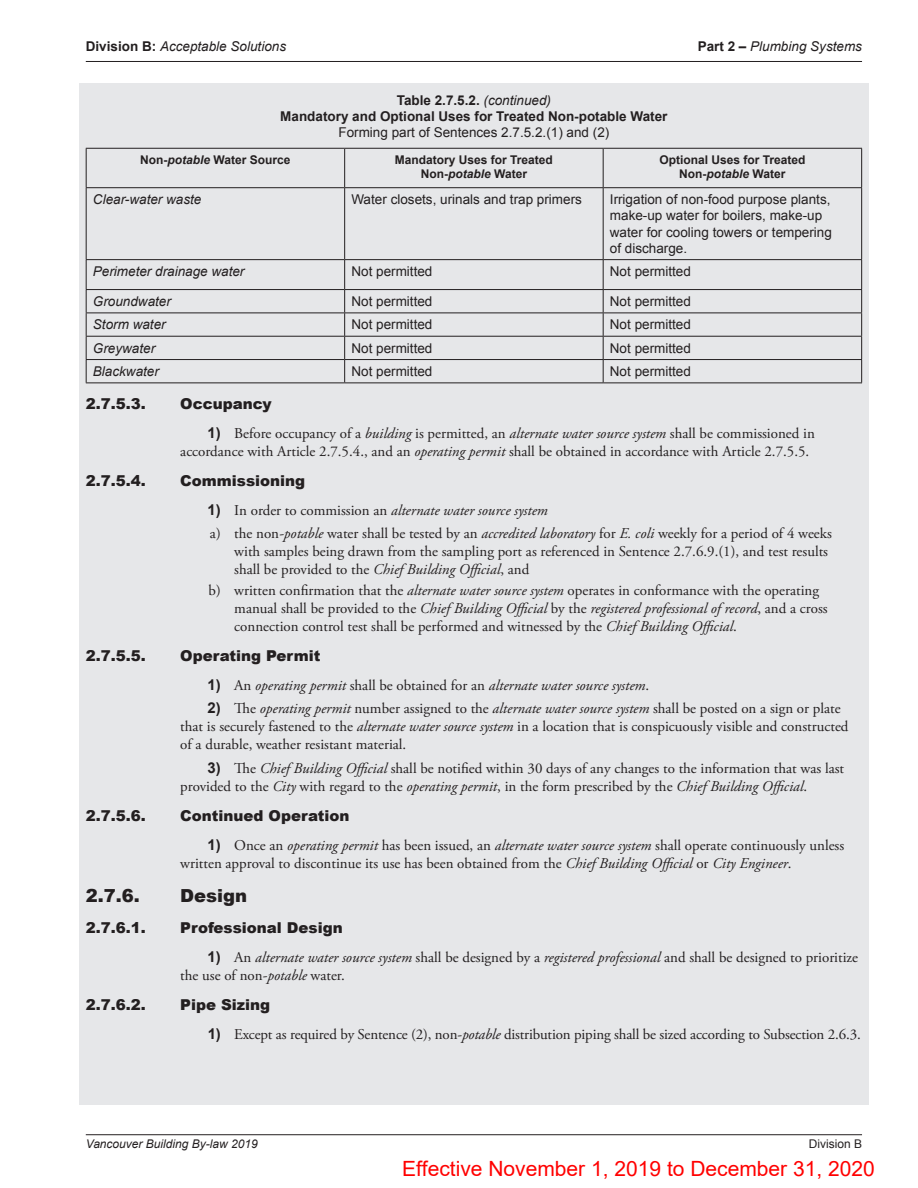
<style>
.page{position:relative;width:918px;height:1188px;background:#fff}
.page>*{position:absolute;margin:0;border:0;box-sizing:border-box;transform-origin:0 0}
.t1{font:21px "Arial";color:#f00}
.t2{font:900 18px "Arial";color:#231f20}
.t3{font:15px/18px "Adobe Garamond Pro";color:#231f20}
.t4{font:900 15px "Arial";color:#231f20}
.t5{font:italic 15px "Adobe Garamond Pro";color:#231f20}
.t6{font:13.5px/16.2px "Arial";color:#231f20}
.t7{font:italic 13.5px "Arial";color:#231f20}
.t8{font:700 13.5px/16.2px "Arial";color:#231f20;text-align:center}
.t9{font:700 12px/14.4px "Arial";color:#231f20;text-align:center}
.t10{font:italic 12px "Arial";color:#231f20}
.t11{font:12px "Arial";color:#231f20}
.s1{font-weight:700;font-style:normal}
.s2{font-weight:400;font-style:italic}
.s3{font-style:italic}
.s4{font-family:"Arial";font-weight:700}
.s5{font-family:"Arial";font-weight:700;font-style:normal}
.s6{font-style:normal}
</style>
<div class="page">
<hr style="left:86px;top:61px;width:776px;height:1px;background:#231f20">
<hr style="left:86px;top:1134px;width:776px;height:1px;background:#231f20">
<div style="left:79px;top:83px;width:790px;height:1022px;background:#e6e7e9"></div>
<hr style="left:86px;top:149px;width:1px;height:38px;background:#231f20">
<hr style="left:344px;top:149px;width:1px;height:38px;background:#231f20">
<hr style="left:603px;top:149px;width:1px;height:38px;background:#231f20">
<hr style="left:861px;top:149px;width:1px;height:38px;background:#231f20">
<hr style="left:86px;top:187px;width:259px;height:1px;background:#231f20">
<hr style="left:86px;top:188px;width:1px;height:71px;background:#231f20">
<hr style="left:345px;top:187px;width:258px;height:1px;background:#231f20">
<hr style="left:344px;top:188px;width:1px;height:71px;background:#231f20">
<hr style="left:603px;top:187px;width:259px;height:1px;background:#231f20">
<hr style="left:603px;top:188px;width:1px;height:71px;background:#231f20">
<hr style="left:861px;top:188px;width:1px;height:71px;background:#231f20">
<hr style="left:86px;top:259px;width:259px;height:1px;background:#231f20">
<hr style="left:345px;top:259px;width:258px;height:1px;background:#231f20">
<hr style="left:603px;top:259px;width:259px;height:1px;background:#231f20">
<hr style="left:86px;top:289px;width:259px;height:1px;background:#231f20">
<hr style="left:345px;top:289px;width:258px;height:1px;background:#231f20">
<hr style="left:603px;top:289px;width:259px;height:1px;background:#231f20">
<hr style="left:86px;top:313px;width:259px;height:1px;background:#231f20">
<hr style="left:345px;top:313px;width:258px;height:1px;background:#231f20">
<hr style="left:603px;top:313px;width:259px;height:1px;background:#231f20">
<hr style="left:86px;top:336px;width:259px;height:1px;background:#231f20">
<hr style="left:345px;top:336px;width:258px;height:1px;background:#231f20">
<hr style="left:603px;top:336px;width:259px;height:1px;background:#231f20">
<hr style="left:86px;top:359px;width:259px;height:1px;background:#231f20">
<svg style="left:86px;top:260px;width:1px;height:123px"></svg>
<hr style="left:345px;top:359px;width:258px;height:1px;background:#231f20">
<svg style="left:344px;top:260px;width:1px;height:123px"></svg>
<hr style="left:603px;top:359px;width:259px;height:1px;background:#231f20">
<svg style="left:603px;top:260px;width:1px;height:123px"></svg>
<svg style="left:861px;top:260px;width:1px;height:123px"></svg>
<hr style="left:86px;top:383px;width:259px;height:1px;background:#231f20">
<hr style="left:345px;top:383px;width:258px;height:1px;background:#231f20">
<hr style="left:603px;top:383px;width:259px;height:1px;background:#231f20">
<hr style="left:86px;top:148px;width:259px;height:1px;background:#231f20">
<hr style="left:345px;top:148px;width:258px;height:1px;background:#231f20">
<hr style="left:603px;top:148px;width:259px;height:1px;background:#231f20">
<p class="t7" style="left:86px;top:38px;width:202px"><span class="s1">Division B:</span> Acceptable Solutions</p>
<p class="t7" style="left:698px;top:38px;width:166px"><span class="s1">Part 2 –</span> Plumbing Systems</p>
<p class="t8" style="left:280px;top:93px;width:389px">Table 2.7.5.2. <span class="s2">(continued)<br></span>Mandatory and Optional Uses for Treated Non-potable Water</p>
<p class="t6" style="left:338px;top:125px;width:272px">Forming part of Sentences 2.7.5.2.(1) and (2)</p>
<p class="t9" style="left:140px;top:153px;width:152px">Non-<span class="s3">potable</span> Water Source</p>
<p class="t9" style="left:395px;top:153px;width:160px">Mandatory Uses for Treated<br>Non-<span class="s3">potable</span> Water</p>
<p class="t9" style="left:659px;top:153px;width:148px">Optional Uses for Treated<br>Non-<span class="s3">potable</span> Water</p>
<p class="t7" style="left:93px;top:191px;width:110px">Clear-water waste</p>
<p class="t6" style="left:351px;top:192px;width:232px">Water closets, urinals and trap primers</p>
<p class="t6" style="left:610px;top:192px;width:224px">Irrigation of non-food purpose plants, make-up water for boilers, make-up water for cooling towers or tempering of discharge.</p>
<p class="t7" style="left:93px;top:263px;width:153px">Perimeter drainage water</p>
<p class="t6" style="left:351px;top:264px;width:83px">Not permitted</p>
<p class="t6" style="left:610px;top:264px;width:83px">Not permitted</p>
<p class="t7" style="left:93px;top:293px;width:80px">Groundwater</p>
<p class="t6" style="left:351px;top:293px;width:83px">Not permitted</p>
<p class="t6" style="left:610px;top:293px;width:83px">Not permitted</p>
<p class="t7" style="left:93px;top:316px;width:74px">Storm water</p>
<p class="t6" style="left:351px;top:317px;width:83px">Not permitted</p>
<p class="t6" style="left:610px;top:317px;width:83px">Not permitted</p>
<p class="t7" style="left:93px;top:339px;width:64px">Greywater</p>
<p class="t6" style="left:351px;top:340px;width:83px">Not permitted</p>
<p class="t6" style="left:610px;top:340px;width:83px">Not permitted</p>
<p class="t7" style="left:93px;top:363px;width:68px">Blackwater</p>
<p class="t6" style="left:351px;top:363px;width:83px">Not permitted</p>
<p class="t6" style="left:610px;top:363px;width:83px">Not permitted</p>
<p class="t4" style="left:86px;top:393px;width:62px">2.7.5.3.</p>
<p class="t4" style="left:180px;top:393px;width:93px">Occupancy</p>
<p class="t3" style="left:180px;top:424px;width:636px;text-indent:27px"><span class="s4">1)</span> Before occupancy of a <span class="s3">building</span> is permitted, an <span class="s3">alternate water source system</span> shall be commissioned in accordance with Article 2.7.5.4., and an <span class="s3">operating permit</span> shall be obtained in accordance with Article 2.7.5.5.</p>
<p class="t4" style="left:86px;top:469px;width:62px">2.7.5.4.</p>
<p class="t4" style="left:180px;top:469px;width:127px">Commissioning</p>
<p class="t3" style="left:208px;top:499px;width:626px;line-height:23.4px"><span class="s4">1)</span> In order to commission an <span class="s3">alternate water source system<br></span>a) the non<span class="s3">-potable</span> water shall be tested by an <span class="s3">accredited laboratory</span> for <span class="s3">E. coli</span> weekly for a period of 4 weeks</p>
<p class="t3" style="left:234px;top:543px;width:595px">with samples being drawn from the sampling port as referenced in Sentence 2.7.6.9.(1), and test results shall be provided to the <span class="s3">Chief Building Official</span>, and</p>
<p class="t3" style="left:234px;top:582px;width:595px;text-indent:-26px">b) written confirmation that the <span class="s3">alternate water source system</span> operates in conformance with the operating manual shall be provided to the <span class="s3">Chief Building Official</span> by the <span class="s3">registered professional of record</span>, and a cross connection control test shall be performed and witnessed by the <span class="s3">Chief Building Official</span>.</p>
<p class="t4" style="left:86px;top:645px;width:62px">2.7.5.5.</p>
<p class="t4" style="left:180px;top:645px;width:142px">Operating Permit</p>
<p class="t5" style="left:208px;top:676px;width:443px"><span class="s5">1)</span> <span class="s6">An</span> operating permit <span class="s6">shall be obtained for an</span> alternate water source system<span class="s6">.</span></p>
<p class="t3" style="left:180px;top:700px;width:670px;text-indent:27px"><span class="s4">2)</span> The <span class="s3">operating permit</span> number assigned to the <span class="s3">alternate water source system</span> shall be posted on a sign or plate that is securely fastened to the <span class="s3">alternate water source system</span> in a location that is conspicuously visible and constructed of a durable, weather resistant material.</p>
<p class="t3" style="left:180px;top:760px;width:665px;text-indent:27px"><span class="s4">3)</span> The <span class="s3">Chief Building Official</span> shall be notified within 30 days of any changes to the information that was last provided to the <span class="s3">City</span> with regard to the <span class="s3">operating permit</span>, in the form prescribed by the <span class="s3">Chief Building Official</span>.</p>
<p class="t4" style="left:86px;top:805px;width:62px">2.7.5.6.</p>
<p class="t4" style="left:180px;top:805px;width:171px">Continued Operation</p>
<p class="t3" style="left:180px;top:837px;width:666px;text-indent:27px"><span class="s4">1)</span> Once an <span class="s3">operating permit</span> has been issued, an <span class="s3">alternate water source system</span> shall operate continuously unless written approval to discontinue its use has been obtained from the <span class="s3">Chief Building Official</span> or <span class="s3">City Engineer</span>.</p>
<p class="t2" style="left:86px;top:882px;width:55px">2.7.6.</p>
<p class="t2" style="left:180px;top:882px;width:69px">Design</p>
<p class="t4" style="left:86px;top:917px;width:61px">2.7.6.1.</p>
<p class="t4" style="left:180px;top:917px;width:164px">Professional Design</p>
<p class="t3" style="left:180px;top:949px;width:679px;text-indent:27px"><span class="s4">1)</span> An <span class="s3">alternate water source system</span> shall be designed by a <span class="s3">registered professional</span> and shall be designed to prioritize the use of non<span class="s3">-potable</span> water.</p>
<p class="t4" style="left:86px;top:994px;width:61px">2.7.6.2.</p>
<p class="t4" style="left:180px;top:994px;width:91px">Pipe Sizing</p>
<p class="t3" style="left:208px;top:1026px;width:654px"><span class="s4">1)</span> Except as required by Sentence (2), non-<span class="s3">potable</span> distribution piping shall be sized according to Subsection 2.6.3.</p>
<p class="t10" style="left:86px;top:1136px;width:173px">Vancouver Building By-law 2019</p>
<p class="t11" style="left:809px;top:1136px;width:55px">Division B</p>
<h1 class="t1" style="left:402px;top:1154px;width:474px">Effective November 1, 2019 to December 31, 2020</h1>
</div>
